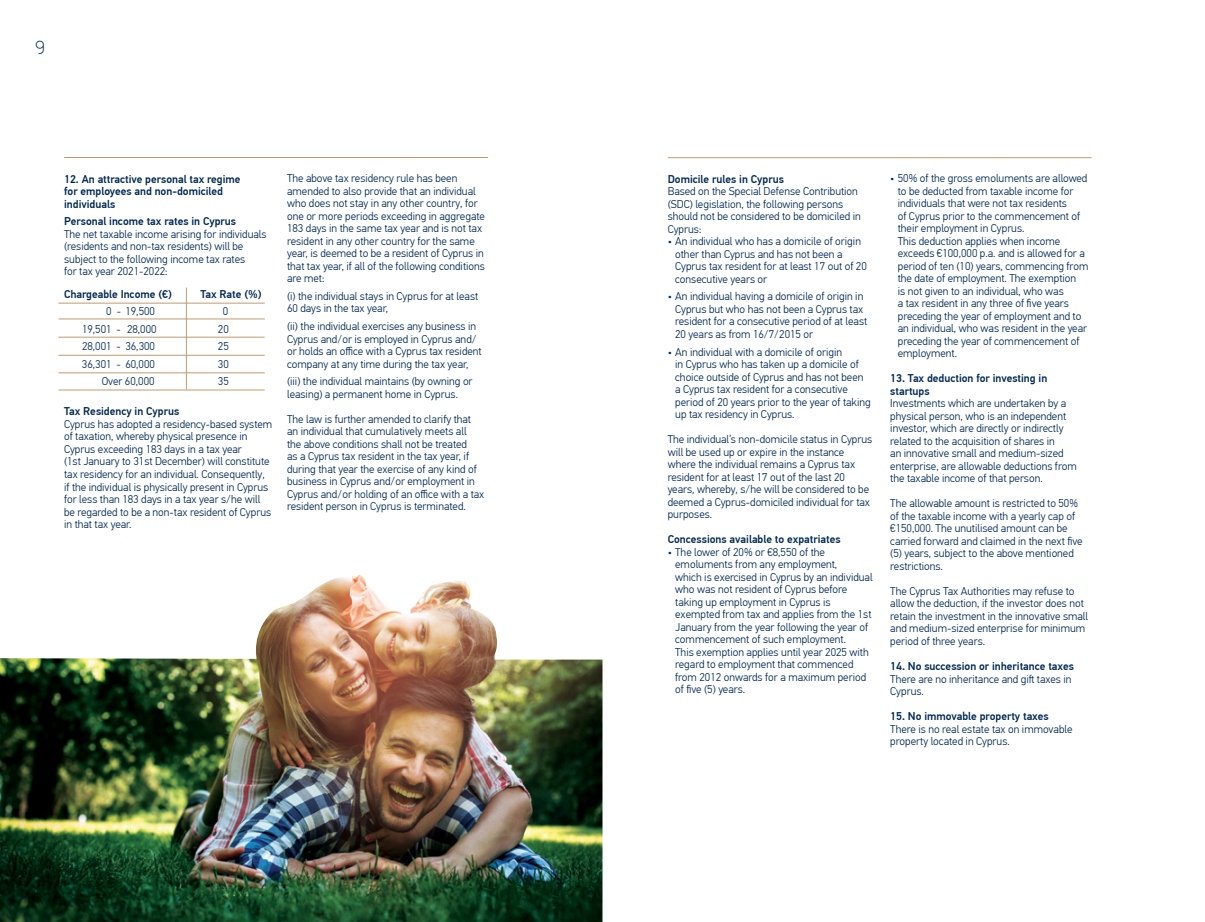
<style>
.page{position:relative;width:1205px;height:922px;background:#fff}
.page>*{position:absolute;margin:0;border:0;box-sizing:border-box;transform-origin:0 0}
.t1{font:300 18.75px "Advent Pro";color:#002856}
.t2{font:300 11.25px/12.5px "PF Din Text Pro";color:#002856}
.t3{font:500 11.25px/12.5px "PF Din Text Pro";color:#002856}
</style>
<div class="page">
<hr style="left:64px;top:157px;width:424px;height:1px;background:#c49a6c">
<hr style="left:58px;top:303px;width:207px;height:1px;background:#c49a6c">
<hr style="left:186px;top:287px;width:1px;height:102px;background:#c49a6c">
<hr style="left:59px;top:318px;width:206px;height:1px;background:#c49a6c">
<hr style="left:58px;top:337px;width:207px;height:1px;background:#c49a6c">
<hr style="left:58px;top:355px;width:207px;height:1px;background:#c49a6c">
<hr style="left:58px;top:372px;width:207px;height:1px;background:#c49a6c">
<hr style="left:58px;top:389px;width:207px;height:1px;background:#c49a6c">
<hr style="left:668px;top:157px;width:423px;height:1px;background:#c49a6c">
<img style="left:0;top:574px;width:602px;height:347px">
<h1 class="t1" style="left:35px;top:36px;width:10px">9</h1>
<p class="t3" style="left:64px;top:173px;width:178px">12. An attractive personal tax regime for employees and non-domiciled individuals</p>
<p class="t3" style="left:64px;top:215px;width:173px">Personal income tax rates in Cyprus</p>
<p class="t2" style="left:64px;top:228px;width:204px">The net taxable income arising for individuals (residents and non-tax residents) will be subject to the following income tax rates<br>for tax year 2021-2022:</p>
<p class="t3" style="left:64px;top:288px;width:109px">Chargeable Income (€)</p>
<p class="t3" style="left:200px;top:288px;width:63px">Tax Rate (%)</p>
<p class="t2" style="left:106px;top:305px;width:50px">0 - 19,500</p>
<p class="t2" style="left:223px;top:305px;width:7px">0</p>
<p class="t2" style="left:82px;top:323px;width:76px">19,501 - 28,000</p>
<p class="t2" style="left:218px;top:323px;width:12px">20</p>
<p class="t2" style="left:82px;top:340px;width:74px">28,001 - 36,300</p>
<p class="t2" style="left:218px;top:340px;width:12px">25</p>
<p class="t2" style="left:82px;top:358px;width:74px">36,301 - 60,000</p>
<p class="t2" style="left:218px;top:358px;width:12px">30</p>
<p class="t2" style="left:102px;top:375px;width:54px">Over 60,000</p>
<p class="t2" style="left:218px;top:375px;width:12px">35</p>
<p class="t3" style="left:64px;top:405px;width:117px">Tax Residency in Cyprus</p>
<p class="t2" style="left:64px;top:418px;width:210px">Cyprus has adopted a residency-based system of taxation, whereby physical presence in Cyprus exceeding 183 days in a tax year<br>(1st January to 31st December) will constitute tax residency for an individual. Consequently, if the individual is physically present in Cyprus for less than 183 days in a tax year s/he will be regarded to be a non-tax resident of Cyprus in that tax year.</p>
<p class="t2" style="left:287px;top:172px;width:199px">The above tax residency rule has been amended to also provide that an individual who does not stay in any other country, for one or more periods exceeding in aggregate 183 days in the same tax year and is not tax resident in any other country for the same year, is deemed to be a resident of Cyprus in that tax year, if all of the following conditions are met:</p>
<p class="t2" style="left:287px;top:290px;width:193px">(i) the individual stays in Cyprus for at least<br>60 days in the tax year,</p>
<p class="t2" style="left:287px;top:320px;width:196px">(ii) the individual exercises any business in Cyprus and/or is employed in Cyprus and/ or holds an office with a Cyprus tax resident company at any time during the tax year,</p>
<p class="t2" style="left:287px;top:375px;width:187px">(iii) the individual maintains (by owning or leasing) a permanent home in Cyprus.</p>
<p class="t2" style="left:287px;top:412px;width:199px">The law is further amended to clarify that an individual that cumulatively meets all<br>the above conditions shall not be treated<br>as a Cyprus tax resident in the tax year, if during that year the exercise of any kind of business in Cyprus and/or employment in Cyprus and/or holding of an office with a tax resident person in Cyprus is terminated.</p>
<p class="t3" style="left:668px;top:173px;width:118px">Domicile rules in Cyprus</p>
<p class="t2" style="left:668px;top:185px;width:195px">Based on the Special Defense Contribution (SDC) legislation, the following persons should not be considered to be domiciled in Cyprus:</p>
<p class="t2" style="left:675px;top:235px;width:193px;text-indent:-8px">• An individual who has a domicile of origin other than Cyprus and has not been a Cyprus tax resident for at least 17 out of 20 consecutive years or</p>
<p class="t2" style="left:675px;top:290px;width:194px;text-indent:-8px">• An individual having a domicile of origin in Cyprus but who has not been a Cyprus tax resident for a consecutive period of at least 20 years as from 16/7/2015 or</p>
<p class="t2" style="left:675px;top:345px;width:197px;text-indent:-8px">• An individual with a domicile of origin<br>in Cyprus who has taken up a domicile of choice outside of Cyprus and has not been a Cyprus tax resident for a consecutive period of 20 years prior to the year of taking up tax residency in Cyprus.</p>
<p class="t2" style="left:668px;top:433px;width:206px">The individual’s non-domicile status in Cyprus will be used up or expire in the instance where the individual remains a Cyprus tax resident for at least 17 out of the last 20 years, whereby, s/he will be considered to be deemed a Cyprus-domiciled individual for tax purposes.</p>
<p class="t3" style="left:668px;top:533px;width:174px">Concessions available to expatriates</p>
<p class="t2" style="left:675px;top:545px;width:199px;text-indent:-8px">• The lower of 20% or €8,550 of the emoluments from any employment,<br>which is exercised in Cyprus by an individual who was not resident of Cyprus before taking up employment in Cyprus is exempted from tax and applies from the 1st January from the year following the year of commencement of such employment.<br>This exemption applies until year 2025 with regard to employment that commenced from 2012 onwards for a maximum period of five (5) years.</p>
<p class="t2" style="left:898px;top:172px;width:192px;text-indent:-8px">• 50% of the gross emoluments are allowed to be deducted from taxable income for individuals that were not tax residents<br>of Cyprus prior to the commencement of their employment in Cyprus.<br>This deduction applies when income exceeds €100,000 p.a. and is allowed for a period of ten (10) years, commencing from the date of employment. The exemption<br>is not given to an individual, who was<br>a tax resident in any three of five years preceding the year of employment and to an individual, who was resident in the year preceding the year of commencement of employment.</p>
<p class="t3" style="left:890px;top:372px;width:159px">13. Tax deduction for investing in startups</p>
<p class="t2" style="left:890px;top:397px;width:188px">Investments which are undertaken by a physical person, who is an independent investor, which are directly or indirectly related to the acquisition of shares in<br>an innovative small and medium-sized enterprise, are allowable deductions from the taxable income of that person.</p>
<p class="t2" style="left:890px;top:497px;width:194px">The allowable amount is restricted to 50% of the taxable income with a yearly cap of €150,000. The unutilised amount can be carried forward and claimed in the next five (5) years, subject to the above mentioned restrictions.</p>
<p class="t2" style="left:890px;top:585px;width:199px">The Cyprus Tax Authorities may refuse to allow the deduction, if the investor does not retain the investment in the innovative small and medium-sized enterprise for minimum period of three years.</p>
<p class="t3" style="left:890px;top:660px;width:185px">14. No succession or inheritance taxes</p>
<p class="t2" style="left:890px;top:672px;width:183px">There are no inheritance and gift taxes in<br>Cyprus.</p>
<p class="t3" style="left:890px;top:710px;width:160px">15. No immovable property taxes</p>
<p class="t2" style="left:890px;top:722px;width:184px">There is no real estate tax on immovable property located in Cyprus.</p>
</div>
